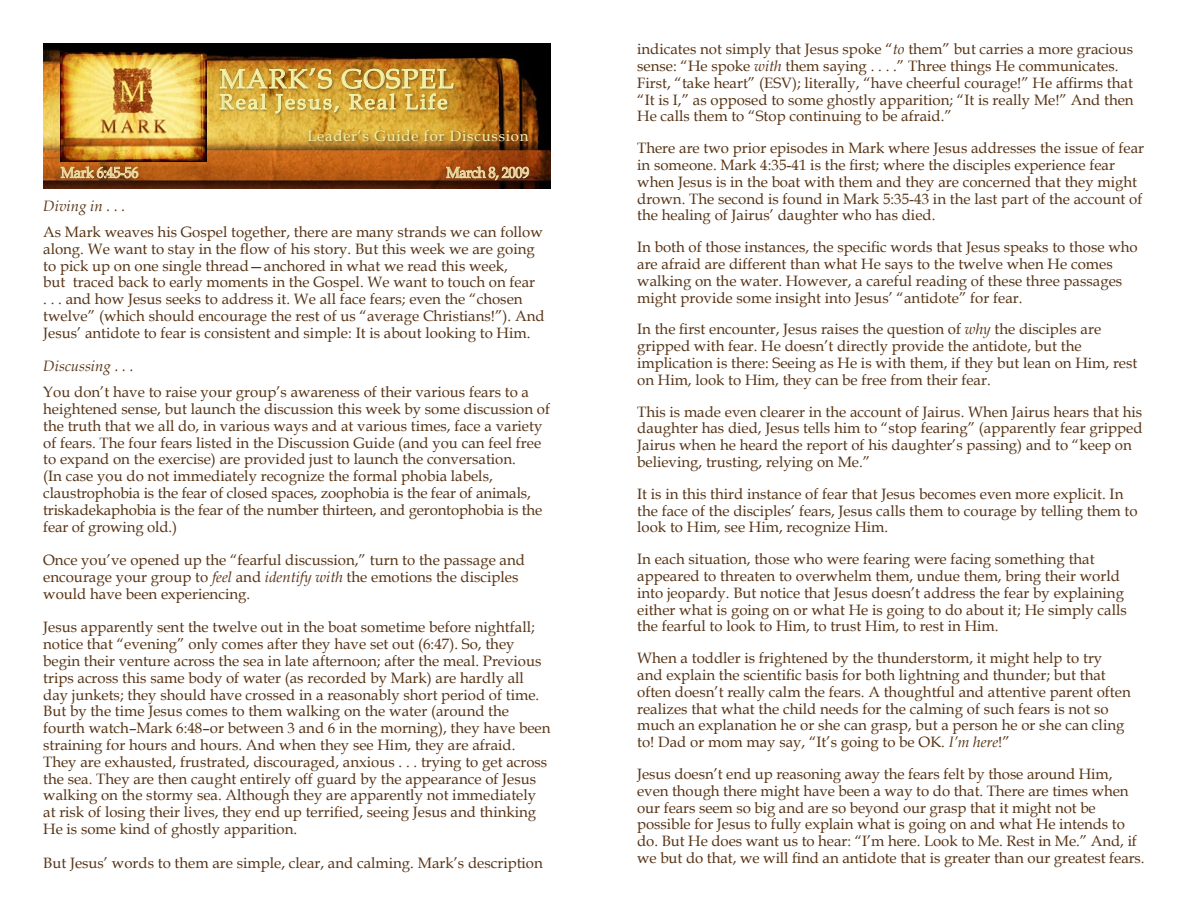
<style>
.page{position:relative;width:1188px;height:918px;background:#fff}
.page>*{position:absolute;margin:0;border:0;box-sizing:border-box;transform-origin:0 0}
.t1{font:27px "Book Antiqua";letter-spacing:.05em;color:#f2f2a8}
.t2{font:21px "Book Antiqua";letter-spacing:.1em;color:#f2f2a8}
.t3{font:15px/16.8px "Book Antiqua";color:#573314}
.t4{font:15px "Book Antiqua";letter-spacing:.05em;color:#f2f2a8}
.t5{font:italic 15px "Book Antiqua";color:#573314}
.t6{font:15px "Book Antiqua";letter-spacing:-.025em;color:#ead9a2;scale:.95 1}
.s1{font-style:italic}
</style>
<div class="page">
<img style="left:43px;top:43px;width:508px;height:146px">
<img style="left:60px;top:52px;width:146px;height:110px">
<div style="left:53px;top:163px;width:480px;height:25px;background:#62463c;opacity:.75"></div>
<svg style="left:61px;top:166px;width:77px;height:12px"></svg>
<svg style="left:446px;top:166px;width:83px;height:14px"></svg>
<div style="left:218px;top:66px;width:240px;height:52px;background:#44332d;opacity:.75"></div>
<svg style="left:220px;top:68px;width:234px;height:46px;background:#cba649"></svg>
<div style="left:306px;top:128px;width:227px;height:17px;background:#44292d;opacity:.75"></div>
<p class="t1" style="left:220px;top:60px;width:236px">MARK’S GOSPEL</p>
<p class="t2" style="left:220px;top:87px;width:229px">Real Jesus, Real Life</p>
<p class="t4" style="left:307px;top:125px;width:223px">Leader’s Guide for Discussion</p>
<p class="t6" style="left:61px;top:162px;width:83px">Mark 6:45-56</p>
<p class="t6" style="left:446px;top:162px;width:89px">March 8, 2009</p>
<p class="t5" style="left:43px;top:196px;width:84px">Diving in . . .</p>
<p class="t3" style="left:43px;top:223px;width:503px">As Mark weaves his Gospel together, there are many strands we can follow along. We want to stay in the flow of his story. But this week we are going to pick up on one single thread—anchored in what we read this week,<br>but traced back to early moments in the Gospel. We want to touch on fear<br>. . . and how Jesus seeks to address it. We all face fears; even the “chosen twelve” (which should encourage the rest of us “average Christians!”). And Jesus’ antidote to fear is consistent and simple: It is about looking to Him.</p>
<p class="t5" style="left:43px;top:356px;width:92px">Discussing . . .</p>
<p class="t3" style="left:43px;top:383px;width:508px">You don’t have to raise your group’s awareness of their various fears to a heightened sense, but launch the discussion this week by some discussion of the truth that we all do, in various ways and at various times, face a variety of fears. The four fears listed in the Discussion Guide (and you can feel free to expand on the exercise) are provided just to launch the conversation.<br>(In case you do not immediately recognize the formal phobia labels, claustrophobia is the fear of closed spaces, zoophobia is the fear of animals, triskadekaphobia is the fear of the number thirteen, and gerontophobia is the fear of growing old.)</p>
<p class="t3" style="left:43px;top:551px;width:483px">Once you’ve opened up the “fearful discussion,” turn to the passage and encourage your group to <span class="s1">feel</span> and <span class="s1">identify with</span> the emotions the disciples would have been experiencing.</p>
<p class="t3" style="left:43px;top:619px;width:509px">Jesus apparently sent the twelve out in the boat sometime before nightfall; notice that “evening” only comes after they have set out (6:47). So, they begin their venture across the sea in late afternoon; after the meal. Previous trips across this same body of water (as recorded by Mark) are hardly all day junkets; they should have crossed in a reasonably short period of time.<br>But by the time Jesus comes to them walking on the water (around the fourth watch–Mark 6:48–or between 3 and 6 in the morning), they have been straining for hours and hours. And when they see Him, they are afraid.<br>They are exhausted, frustrated, discouraged, anxious . . . trying to get across the sea. They are then caught entirely off guard by the appearance of Jesus walking on the stormy sea. Although they are apparently not immediately at risk of losing their lives, they end up terrified, seeing Jesus and thinking He is some kind of ghostly apparition.</p>
<p class="t3" style="left:43px;top:854px;width:501px">But Jesus’ words to them are simple, clear, and calming. Mark’s description</p>
<p class="t3" style="left:637px;top:40px;width:498px">indicates not simply that Jesus spoke “<span class="s1">to</span> them” but carries a more gracious sense: “He spoke <span class="s1">with</span> them saying . . . .” Three things He communicates.<br>First, “take heart” (ESV); literally, “have cheerful courage!” He affirms that “It is I,” as opposed to some ghostly apparition; “It is really Me!” And then He calls them to “Stop continuing to be afraid.”</p>
<p class="t3" style="left:637px;top:139px;width:509px">There are two prior episodes in Mark where Jesus addresses the issue of fear in someone. Mark 4:35-41 is the first; where the disciples experience fear when Jesus is in the boat with them and they are concerned that they might drown. The second is found in Mark 5:35-43 in the last part of the account of the healing of Jairus’ daughter who has died.</p>
<p class="t3" style="left:637px;top:238px;width:502px">In both of those instances, the specific words that Jesus speaks to those who are afraid are different than what He says to the twelve when He comes walking on the water. However, a careful reading of these three passages might provide some insight into Jesus’ “antidote” for fear.</p>
<p class="t3" style="left:637px;top:320px;width:502px">In the first encounter, Jesus raises the question of <span class="s1">why</span> the disciples are gripped with fear. He doesn’t directly provide the antidote, but the implication is there: Seeing as He is with them, if they but lean on Him, rest on Him, look to Him, they can be free from their fear.</p>
<p class="t3" style="left:637px;top:403px;width:507px">This is made even clearer in the account of Jairus. When Jairus hears that his daughter has died, Jesus tells him to “stop fearing” (apparently fear gripped Jairus when he heard the report of his daughter’s passing) and to “keep on believing, trusting, relying on Me.”</p>
<p class="t3" style="left:637px;top:485px;width:502px">It is in this third instance of fear that Jesus becomes even more explicit. In the face of the disciples’ fears, Jesus calls them to courage by telling them to look to Him, see Him, recognize Him.</p>
<p class="t3" style="left:637px;top:550px;width:491px">In each situation, those who were fearing were facing something that appeared to threaten to overwhelm them, undue them, bring their world into jeopardy. But notice that Jesus doesn’t address the fear by explaining either what is going on or what He is going to do about it; He simply calls the fearful to look to Him, to trust Him, to rest in Him.</p>
<p class="t3" style="left:637px;top:649px;width:495px">When a toddler is frightened by the thunderstorm, it might help to try and explain the scientific basis for both lightning and thunder; but that often doesn’t really calm the fears. A thoughtful and attentive parent often realizes that what the child needs for the calming of such fears is not so much an explanation he or she can grasp, but a person he or she can cling to! Dad or mom may say, “It’s going to be OK. <span class="s1">I’m here</span>!”</p>
<p class="t3" style="left:637px;top:765px;width:509px">Jesus doesn’t end up reasoning away the fears felt by those around Him, even though there might have been a way to do that. There are times when our fears seem so big and are so beyond our grasp that it might not be possible for Jesus to fully explain what is going on and what He intends to do. But He does want us to hear: “I’m here. Look to Me. Rest in Me.” And, if we but do that, we will find an antidote that is greater than our greatest fears.</p>
</div>
